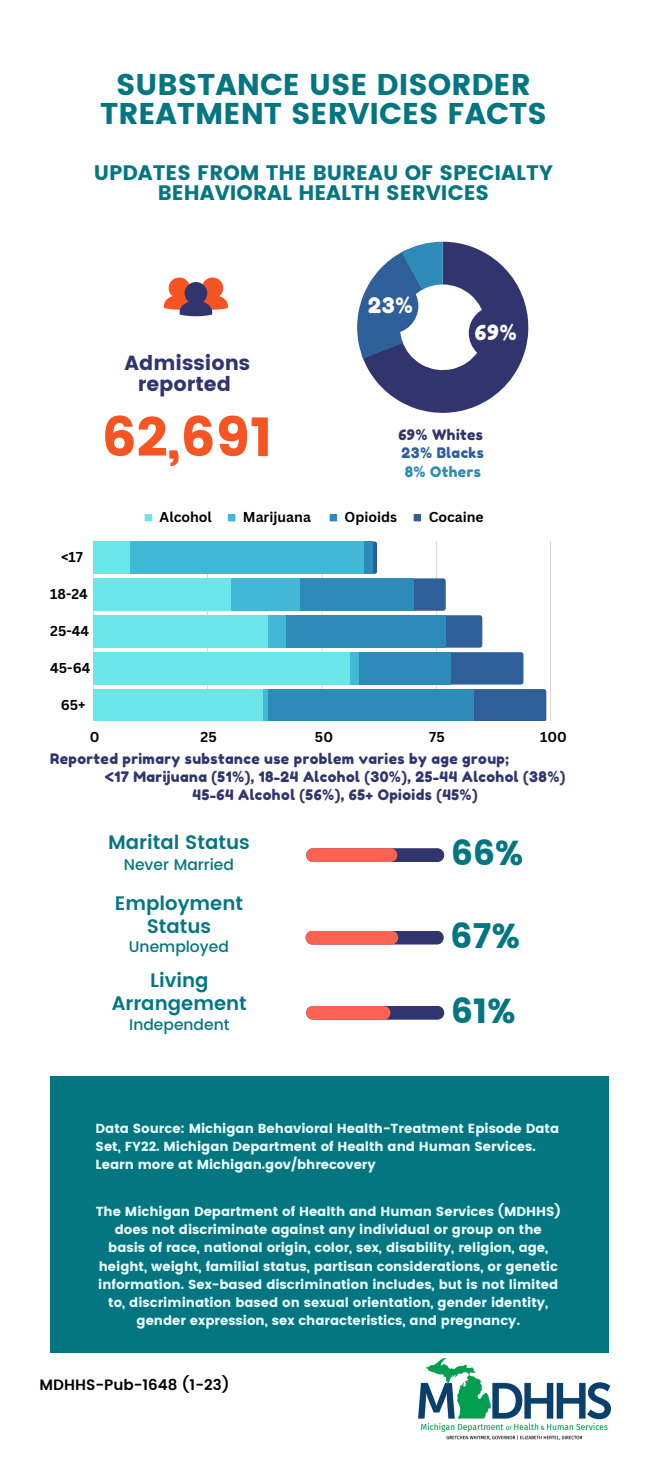
<style>
.page{position:relative;width:648px;height:1458px;background:#fff}
.page>*{position:absolute;margin:0;border:0;box-sizing:border-box;transform-origin:0 0}
.t1{font:54.45px "Poppins";color:#f55523}
.t2{font:34.43px/75.1px "Poppins";color:#037682}
.t3{font:29.93px/28.8px "Poppins";color:#037682;text-align:center}
.t4{font:21.38px "Fredoka One";color:#fff}
.t5{font:20.93px/20.2px "Poppins";color:#037682;text-align:center}
.t6{font:20.93px "Fredoka One";color:#fff}
.t7{font:20.47px/21.6px "Poppins";color:#31356e;text-align:center}
.t8{font:600 19.57px/23.2px "Poppins";color:#037682;text-align:center}
.t9{font:500 15.53px "Poppins";color:#037682}
.t10{font:600 15.08px "Poppins";color:#000}
.t11{font:14.4px "Fredoka One";letter-spacing:.03em;color:#31356e}
.t12{font:14.4px "Fredoka One";letter-spacing:.03em;color:#2f5f98}
.t13{font:14.4px "Fredoka One";letter-spacing:.03em;color:#2d8bba}
.t14{font:700 13.95px "Canva Sans";color:#000}
.t15{font:13.05px/18px "Poppins";color:#ebffff}
</style>
<div class="page">
<div style="left:50px;top:1076px;width:559px;height:277px;background:#037682"></div>
<svg style="left:164px;top:277px;width:64px;height:39px"></svg>
<svg style="left:357px;top:242px;width:171px;height:171px"></svg>
<div style="left:363px;top:278px;width:55px;height:56px;background:#2f5f98;border-radius:50%"></div>
<div style="left:469px;top:306px;width:54px;height:54px;background:#31356e;border-radius:50%"></div>
<div style="left:145px;top:514px;width:7px;height:7px;background:#6ce5e8"></div>
<div style="left:228px;top:514px;width:7px;height:7px;background:#41b8d5"></div>
<div style="left:330px;top:514px;width:7px;height:7px;background:#2d8bba"></div>
<div style="left:414px;top:514px;width:7px;height:7px;background:#2f5f98"></div>
<svg style="left:93px;top:541px;width:458px;height:180px"></svg>
<svg style="left:375px;top:541px;width:2px;height:33px"></svg>
<svg style="left:443px;top:578px;width:3px;height:33px"></svg>
<svg style="left:480px;top:615px;width:2px;height:33px"></svg>
<svg style="left:521px;top:652px;width:2px;height:33px"></svg>
<svg style="left:544px;top:689px;width:2px;height:32px"></svg>
<div style="left:93px;top:541px;width:280px;height:33px;background:#2d8bba"></div>
<div style="left:93px;top:578px;width:321px;height:33px;background:#2d8bba"></div>
<div style="left:93px;top:615px;width:353px;height:33px;background:#2d8bba"></div>
<div style="left:93px;top:652px;width:357px;height:33px;background:#2d8bba"></div>
<div style="left:93px;top:689px;width:380px;height:32px;background:#2d8bba"></div>
<div style="left:93px;top:541px;width:270px;height:33px;background:#41b8d5"></div>
<div style="left:93px;top:578px;width:206px;height:33px;background:#41b8d5"></div>
<div style="left:93px;top:615px;width:192px;height:33px;background:#41b8d5"></div>
<div style="left:93px;top:652px;width:266px;height:33px;background:#41b8d5"></div>
<div style="left:93px;top:689px;width:174px;height:32px;background:#41b8d5"></div>
<div style="left:93px;top:541px;width:37px;height:33px;background:#6ce5e8"></div>
<div style="left:93px;top:578px;width:138px;height:33px;background:#6ce5e8"></div>
<div style="left:93px;top:615px;width:174px;height:33px;background:#6ce5e8"></div>
<div style="left:93px;top:652px;width:257px;height:33px;background:#6ce5e8"></div>
<div style="left:93px;top:689px;width:170px;height:32px;background:#6ce5e8"></div>
<svg style="left:306px;top:848px;width:138px;height:14px;background:#b85661"></svg>
<svg style="left:306px;top:931px;width:138px;height:14px;background:#ba5963"></svg>
<svg style="left:306px;top:1006px;width:138px;height:14px;background:#ae5563"></svg>
<img style="left:418px;top:1359px;width:193px;height:81px">
<h3 class="t3" style="left:100px;top:71px;width:448px">SUBSTANCE USE DISORDER<br>TREATMENT SERVICES FACTS</h3>
<h3 class="t5" style="left:94px;top:162px;width:461px">UPDATES FROM THE BUREAU OF SPECIALTY<br>BEHAVIORAL HEALTH SERVICES</h3>
<h3 class="t7" style="left:125px;top:352px;width:127px">Admissions reported</h3>
<h1 class="t1" style="left:102px;top:405px;width:173px">62,691</h1>
<h3 class="t4" style="left:368px;top:292px;width:47px">23%</h3>
<h3 class="t6" style="left:475px;top:319px;width:44px">69%</h3>
<p class="t11" style="left:398px;top:426px;width:86px">69% Whites</p>
<p class="t12" style="left:402px;top:444px;width:84px">23% Blacks</p>
<p class="t13" style="left:405px;top:463px;width:78px">8% Others</p>
<p class="t14" style="left:61px;top:548px;width:23px">&lt;17</p>
<p class="t14" style="left:50px;top:584px;width:39px">18-24</p>
<p class="t14" style="left:50px;top:621px;width:40px">25-44</p>
<p class="t14" style="left:50px;top:658px;width:42px">45-64</p>
<p class="t14" style="left:61px;top:695px;width:26px">65+</p>
<p class="t14" style="left:160px;top:508px;width:54px">Alcohol</p>
<p class="t14" style="left:243px;top:508px;width:70px">Marijuana</p>
<p class="t14" style="left:345px;top:508px;width:54px">Opioids</p>
<p class="t14" style="left:429px;top:508px;width:57px">Cocaine</p>
<p class="t14" style="left:90px;top:727px;width:11px">0</p>
<p class="t14" style="left:201px;top:727px;width:18px">25</p>
<p class="t14" style="left:315px;top:727px;width:20px">50</p>
<p class="t14" style="left:429px;top:727px;width:17px">75</p>
<p class="t14" style="left:540px;top:727px;width:28px">100</p>
<p class="t11" style="left:50px;top:750px;width:460px">Reported primary substance use problem varies by age group;</p>
<p class="t11" style="left:105px;top:768px;width:462px">&lt;17 Marijuana (51%), 18-24 Alcohol (30%), 25-44 Alcohol (38%)</p>
<p class="t11" style="left:193px;top:786px;width:287px">45-64 Alcohol (56%), 65+ Opioids (45%)</p>
<h3 class="t8" style="left:108px;top:831px;width:143px">Marital Status</h3>
<p class="t9" style="left:124px;top:855px;width:112px">Never Married</p>
<h3 class="t8" style="left:115px;top:891px;width:130px">Employment<br>Status</h3>
<p class="t9" style="left:129px;top:938px;width:102px">Unemployed</p>
<h3 class="t8" style="left:112px;top:969px;width:137px">Living<br>Arrangement</h3>
<p class="t9" style="left:129px;top:1015px;width:102px">Independent</p>
<h2 class="t2" style="left:451px;top:816px;width:74px">66%</h2>
<h2 class="t2" style="left:451px;top:898px;width:71px">67%<br>61%</h2>
<p class="t15" style="left:96px;top:1120px;width:465px">Data Source: Michigan Behavioral Health-Treatment Episode Data<br>Set, FY22. Michigan Department of Health and Human Services.<br>Learn more at Michigan.gov/bhrecovery</p>
<p class="t15" style="left:96px;top:1203px;width:467px;text-align:center">The Michigan Department of Health and Human Services (MDHHS) does not discriminate against any individual or group on the basis of race, national origin, color, sex, disability, religion, age, height, weight, familial status, partisan considerations, or genetic information. Sex-based discrimination includes, but is not limited to, discrimination based on sexual orientation, gender identity, gender expression, sex characteristics, and pregnancy.</p>
<p class="t10" style="left:40px;top:1376px;width:191px">MDHHS-Pub-1648 (1-23)</p>
</div>
